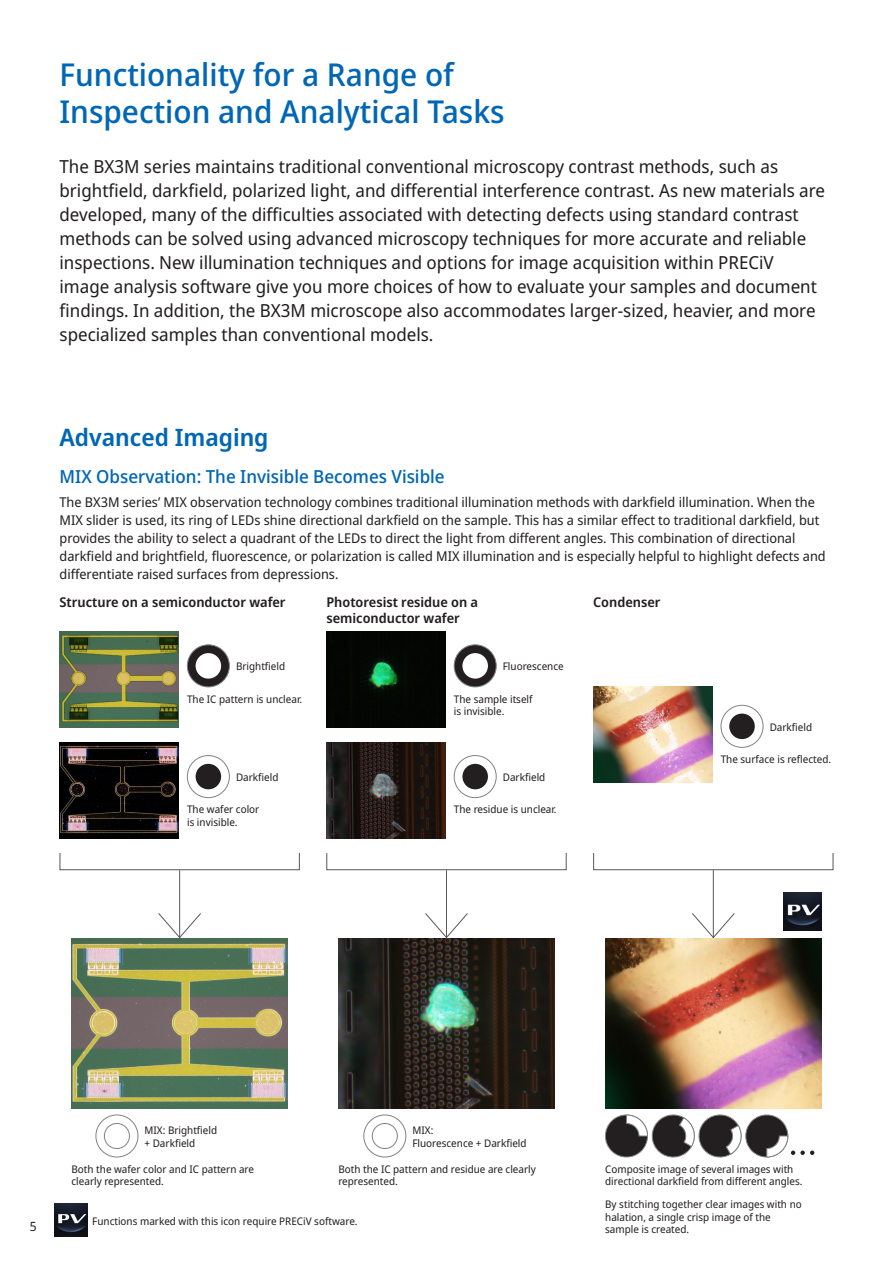
<style>
.page{position:relative;width:893px;height:1263px;background:#fff}
.page>*{position:absolute;margin:0;border:0;box-sizing:border-box;transform-origin:0 0}
.Page_Title_21{font:500 31.5px "Noto Sans Display";color:#0167b4}
.Title_16{font:600 24px "Noto Sans Display";color:#0167b4}
.Text_12{font:18px/24px "Noto Sans Display";color:#231f20}
.Title_12{font:500 18px "Noto Sans Display";color:#0167b4}
.Text_9{font:13.5px/18px "Noto Sans Display";color:#231f20}
.Title_9{font:600 13.5px "Noto Sans Display";color:#231f20}
.t1{font:12.75px "Noto Sans Display";color:#231f20}
.Caption_7{font:10.5px/12.6px "Noto Sans Display";color:#231f20}
</style>
<div class="page">
<img style="left:60px;top:631px;width:119px;height:96px">
<div style="left:326px;top:631px;width:119px;height:96px;background:#040602"></div>
<img style="left:60px;top:742px;width:119px;height:96px">
<img style="left:326px;top:742px;width:119px;height:96px">
<div style="left:60px;top:852px;width:240px;height:18px;border:1px solid #57585a"></div>
<div style="left:326px;top:852px;width:241px;height:18px;border:1px solid #57585a"></div>
<div style="left:593px;top:852px;width:240px;height:18px;border:1px solid #57585a"></div>
<hr style="left:179px;top:870px;width:1px;height:68px;background:#57585a">
<svg style="left:158px;top:912px;width:43px;height:26px"></svg>
<hr style="left:446px;top:870px;width:1px;height:68px;background:#57585a">
<svg style="left:425px;top:913px;width:43px;height:25px"></svg>
<hr style="left:713px;top:870px;width:1px;height:68px;background:#57585a">
<svg style="left:692px;top:912px;width:43px;height:26px"></svg>
<div style="left:454px;top:755px;width:42px;height:43px;border:1px solid #808285;border-radius:50%"></div>
<div style="left:462px;top:764px;width:26px;height:25px;background:#231f20;border-radius:50%"></div>
<div style="left:721px;top:705px;width:42px;height:43px;border:1px solid #808285;border-radius:50%"></div>
<div style="left:729px;top:713px;width:26px;height:26px;background:#231f20;border-radius:50%"></div>
<div style="left:187px;top:755px;width:43px;height:43px;border:1px solid #808285;border-radius:50%"></div>
<div style="left:196px;top:764px;width:25px;height:25px;background:#231f20;border-radius:50%"></div>
<div style="left:187px;top:645px;width:42px;height:42px;background:#231f20;border-radius:50%"></div>
<div style="left:187px;top:645px;width:43px;height:42px;border:1px solid #808285;border-radius:50%"></div>
<div style="left:196px;top:653px;width:25px;height:26px;background:#fff;border-radius:50%"></div>
<img style="left:72px;top:938px;width:216px;height:170px">
<div style="left:96px;top:1115px;width:42px;height:42px;border:1px solid #808285;border-radius:50%"></div>
<div style="left:104px;top:1123px;width:26px;height:26px;border:1px solid #808285;border-radius:50%"></div>
<img style="left:338px;top:938px;width:217px;height:170px">
<div style="left:364px;top:1115px;width:42px;height:42px;border:1px solid #808285;border-radius:50%"></div>
<div style="left:372px;top:1123px;width:26px;height:26px;border:1px solid #808285;border-radius:50%"></div>
<div style="left:454px;top:645px;width:42px;height:42px;background:#231f20;border-radius:50%"></div>
<div style="left:454px;top:645px;width:42px;height:42px;border:1px solid #808285;border-radius:50%"></div>
<div style="left:462px;top:653px;width:26px;height:26px;background:#fff;border-radius:50%"></div>
<img style="left:783px;top:893px;width:38px;height:38px">
<img style="left:593px;top:687px;width:119px;height:96px">
<img style="left:605px;top:938px;width:216px;height:170px">
<svg style="left:605px;top:1114px;width:209px;height:44px"></svg>
<img style="left:54px;top:1203px;width:34px;height:34px">
<p class="Page_Title_21" style="left:60px;top:52px;width:396px">Functionality for a Range of</p>
<p class="Page_Title_21" style="left:60px;top:90px;width:447px">Inspection and Analytical Tasks</p>
<p class="Text_12" style="left:60px;top:155px;width:767px">The BX3M series maintains traditional conventional microscopy contrast methods, such as brightfield, darkfield, polarized light, and differential interference contrast. As new materials are developed, many of the difficulties associated with detecting defects using standard contrast methods can be solved using advanced microscopy techniques for more accurate and reliable inspections. New illumination techniques and options for image acquisition within PRECiV image analysis software give you more choices of how to evaluate your samples and document findings. In addition, the BX3M microscope also accommodates larger-sized, heavier, and more specialized samples than conventional models.</p>
<p class="Title_16" style="left:60px;top:420px;width:210px">Advanced Imaging</p>
<p class="Title_12" style="left:60px;top:464px;width:387px">MIX Observation: The Invisible Becomes Visible</p>
<p class="Text_9" style="left:60px;top:493px;width:768px">The BX3M series’ MIX observation technology combines traditional illumination methods with darkfield illumination. When the MIX slider is used, its ring of LEDs shine directional darkfield on the sample. This has a similar effect to traditional darkfield, but provides the ability to select a quadrant of the LEDs to direct the light from different angles. This combination of directional darkfield and brightfield, fluorescence, or polarization is called MIX illumination and is especially helpful to highlight defects and differentiate raised surfaces from depressions.</p>
<p class="Title_9" style="left:60px;top:592px;width:228px">Structure on a semiconductor wafer</p>
<p class="Title_9" style="left:326px;top:592px;width:153px">Photoresist residue on a</p>
<p class="Title_9" style="left:593px;top:592px;width:69px">Condenser</p>
<p class="Title_9" style="left:326px;top:609px;width:135px">semiconductor wafer</p>
<p class="Caption_7" style="left:236px;top:660px;width:51px">Brightfield</p>
<p class="Caption_7" style="left:187px;top:693px;width:116px">The IC pattern is unclear.</p>
<p class="Caption_7" style="left:503px;top:660px;width:62px">Fluorescence</p>
<p class="Caption_7" style="left:454px;top:693px;width:80px">The sample itself is invisible.</p>
<p class="Caption_7" style="left:770px;top:721px;width:44px">Darkfield</p>
<p class="Caption_7" style="left:721px;top:753px;width:112px">The surface is reflected.</p>
<p class="Caption_7" style="left:236px;top:771px;width:44px">Darkfield</p>
<p class="Caption_7" style="left:503px;top:771px;width:44px">Darkfield</p>
<p class="Caption_7" style="left:187px;top:803px;width:74px">The wafer color is invisible.</p>
<p class="Caption_7" style="left:454px;top:803px;width:104px">The residue is unclear.</p>
<p class="t1" style="left:30px;top:1218px;width:8px">5</p>
<p class="Caption_7" style="left:145px;top:1124px;width:74px">MIX: Brightfield + Darkfield</p>
<p class="Caption_7" style="left:72px;top:1163px;width:184px">Both the wafer color and IC pattern are clearly represented.</p>
<p class="Caption_7" style="left:412px;top:1124px;width:116px">MIX:<br>Fluorescence + Darkfield</p>
<p class="Caption_7" style="left:338px;top:1163px;width:199px">Both the IC pattern and residue are clearly represented.</p>
<p class="Caption_7" style="left:92px;top:1215px;width:267px">Functions marked with this icon require PRECiV software.</p>
<p class="Caption_7" style="left:605px;top:1163px;width:199px">Composite image of several images with directional darkfield from different angles.</p>
<p class="Caption_7" style="left:605px;top:1198px;width:198px">By stitching together clear images with no halation, a single crisp image of the sample is created.</p>
</div>
